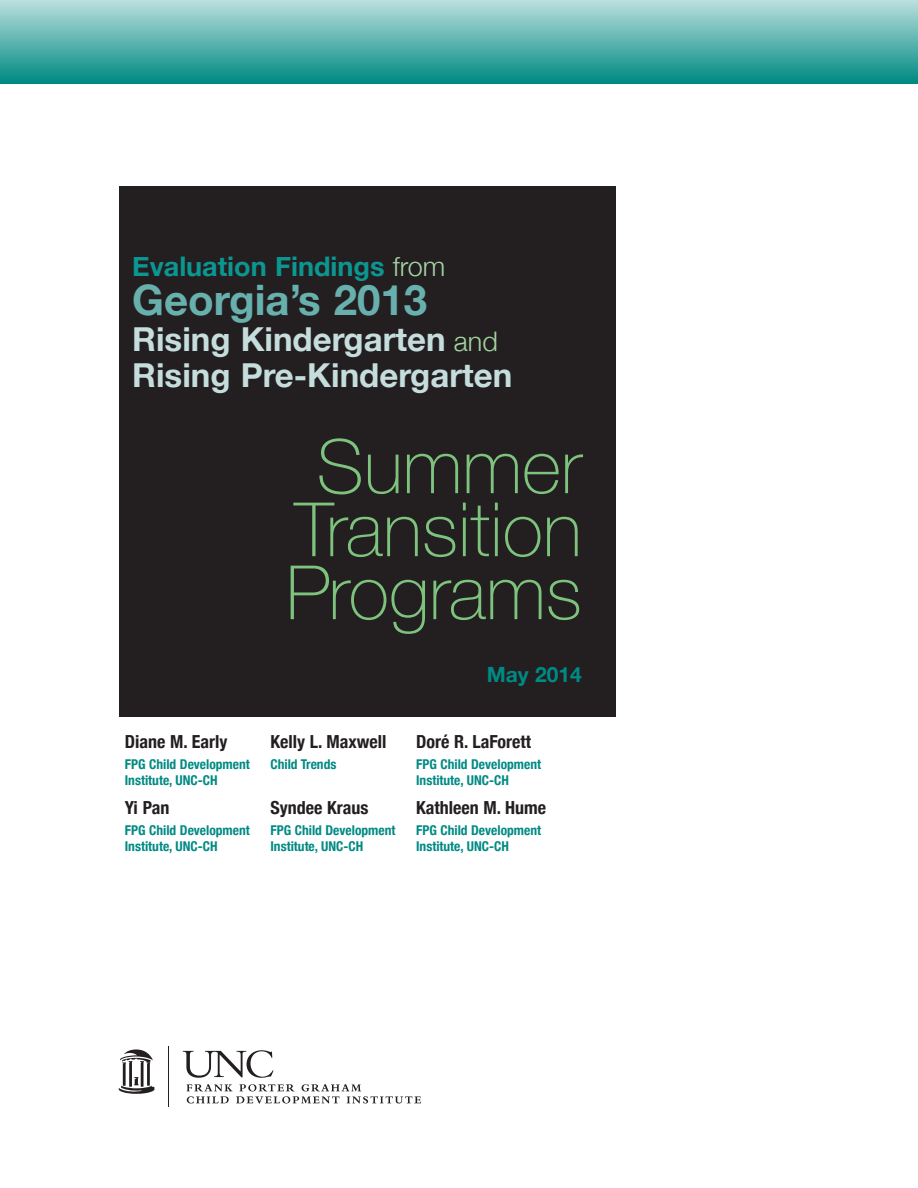
<style>
.page{position:relative;width:918px;height:1188px;background:#fff}
.page>*{position:absolute;margin:0;border:0;box-sizing:border-box;transform-origin:0 0}
.t1{font:100 75px/63px "Helvetica Neue";color:#7dc37d;text-align:center}
.t2{font:700 42px "Helvetica Neue";color:#67b0ae}
.t3{font:700 33px/36px "Helvetica Neue";color:#c6dddd}
.t4{font:700 27px "Helvetica Neue";color:#0c9692}
.t5{font:700 21px "Helvetica Neue";color:#008a83}
.TBFig_titles{font:700 condensed 18px "Helvetica Neue";color:#231f20}
.TBFig_titles-2{font:700 condensed 13.5px/16.2px "Helvetica Neue";color:#008a83}
.s1{font-weight:300;color:#a4d5a4}
.s2{font-weight:300;font-size:27px;color:#a4d5a4}
</style>
<div class="page">
<div style="left:0;top:0;width:918px;height:84px;background:linear-gradient(to bottom,#bbdfdd,#008a83)"></div>
<div style="left:119px;top:186px;width:497px;height:531px;background:#231f20"></div>
<hr style="left:168px;top:1046px;width:1px;height:61px;background:#231f20">
<svg style="left:119px;top:1049px;width:35px;height:45px"></svg>
<svg style="left:183px;top:1050px;width:90px;height:28px"></svg>
<svg style="left:187px;top:1084px;width:234px;height:19px"></svg>
<p class="t4" style="left:132px;top:245px;width:314px">Evaluation Findings <span class="s1">from</span></p>
<p class="t2" style="left:132px;top:267px;width:296px">Georgia’s 2013</p>
<p class="t3" style="left:132px;top:322px;width:382px">Rising Kindergarten <span class="s2">and<br></span>Rising Pre-Kindergarten</p>
<p class="TBFig_titles" style="left:125px;top:727px;width:104px">Diane M. Early</p>
<p class="TBFig_titles-2" style="left:125px;top:755px;width:127px">FPG Child Development<br>Institute, UNC-CH</p>
<p class="TBFig_titles" style="left:125px;top:793px;width:46px">Yi Pan</p>
<p class="TBFig_titles-2" style="left:125px;top:821px;width:127px">FPG Child Development<br>Institute, UNC-CH</p>
<p class="t1" style="left:286px;top:433px;width:297px">Summer<br>Transition<br>Programs</p>
<p class="t5" style="left:487px;top:658px;width:97px">May 2014</p>
<p class="TBFig_titles" style="left:270px;top:727px;width:118px">Kelly L. Maxwell</p>
<p class="TBFig_titles-2" style="left:270px;top:755px;width:68px">Child Trends</p>
<p class="TBFig_titles" style="left:270px;top:793px;width:100px">Syndee Kraus</p>
<p class="TBFig_titles-2" style="left:270px;top:821px;width:127px">FPG Child Development<br>Institute, UNC-CH</p>
<p class="TBFig_titles" style="left:416px;top:727px;width:117px">Doré R. LaForett</p>
<p class="TBFig_titles-2" style="left:416px;top:755px;width:127px">FPG Child Development<br>Institute, UNC-CH</p>
<p class="TBFig_titles" style="left:416px;top:793px;width:132px">Kathleen M. Hume</p>
<p class="TBFig_titles-2" style="left:416px;top:821px;width:127px">FPG Child Development<br>Institute, UNC-CH</p>
</div>
